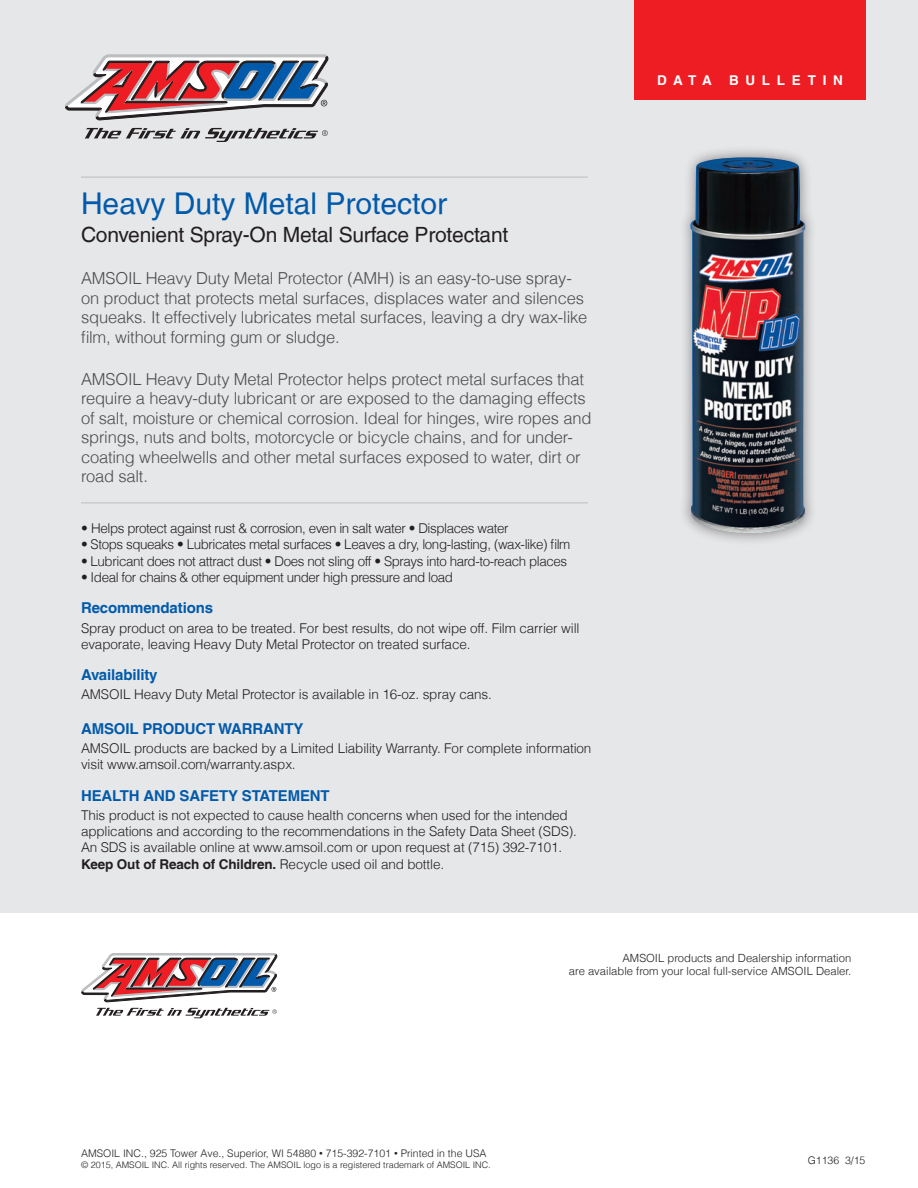
<style>
.page{position:relative;width:918px;height:1188px;background:#fff}
.page>*{position:absolute;margin:0;border:0;box-sizing:border-box;transform-origin:0 0}
.t1{font:30px "Helvetica LT";color:#015aaa}
.t2{font:21px "Helvetica LT";letter-spacing:-.01em;color:#231f20}
.t3{font:300 16.5px/19.5px "Helvetica LT";letter-spacing:-.01em;color:#4b4c4d}
.t4{font:700 15px "Helvetica LT";letter-spacing:-.01em;color:#015aaa}
.t5{font:300 13.5px/16.2px "Helvetica LT";letter-spacing:-.01em;color:#231f20}
.t6{font:300 13.5px "Helvetica LT";letter-spacing:-.03em;color:#231f20}
.t7{font:700 13.5px "Helvetica LT";letter-spacing:.5em;color:#fff}
.t8{font:300 11.25px/12.8px "Helvetica LT";color:#231f20;text-align:right}
.t9{font:300 10.5px "Helvetica LT";color:#231f20}
.t10{font:300 9px "Helvetica LT";color:#231f20}
.s1{font-weight:700}
.s2{font-size:7.5px}
</style>
<div class="page">
<div style="left:0;top:0;width:918px;height:913px;background:#e6e7e9"></div>
<svg style="left:81px;top:953px;width:196px;height:65px"></svg>
<hr style="left:81px;top:502px;width:507px;height:1px;background:#bcbdc0">
<hr style="left:81px;top:177px;width:507px;height:1px;background:#bcbdc0">
<div style="left:634px;top:0;width:232px;height:100px;background:#ee1d23"></div>
<div style="left:678px;top:145px;width:139px;height:401px;background:#231f20;opacity:.5"></div>
<img style="left:690px;top:157px;width:116px;height:377px">
<svg style="left:65px;top:55px;width:263px;height:87px"></svg>
<h1 class="t1" style="left:81px;top:186px;width:368px">Heavy Duty Metal Protector</h1>
<h2 class="t2" style="left:81px;top:222px;width:429px">Convenient Spray-On Metal Surface Protectant</h2>
<p class="t3" style="left:81px;top:268px;width:508px">AMSOIL Heavy Duty Metal Protector (AMH) is an easy-to-use spray&shy;on product that protects metal surfaces, displaces water and silences squeaks. It effectively lubricates metal surfaces, leaving a dry wax-like film, without forming gum or sludge.</p>
<p class="t3" style="left:81px;top:369px;width:512px">AMSOIL Heavy Duty Metal Protector helps protect metal surfaces that require a heavy-duty lubricant or are exposed to the damaging effects of salt, moisture or chemical corrosion. Ideal for hinges, wire ropes and springs, nuts and bolts, motorcycle or bicycle chains, and for under&shy;coating wheelwells and other metal surfaces exposed to water, dirt or road salt.</p>
<p class="t6" style="left:81px;top:520px;width:429px">• Helps protect against rust &amp; corrosion, even in salt water • Displaces water</p>
<p class="t6" style="left:81px;top:536px;width:491px">• Stops squeaks • Lubricates metal surfaces • Leaves a dry, long-lasting, (wax-like) film</p>
<p class="t6" style="left:81px;top:552px;width:488px">• Lubricant does not attract dust • Does not sling off • Sprays into hard-to-reach places</p>
<p class="t6" style="left:81px;top:569px;width:373px">• Ideal for chains &amp; other equipment under high pressure and load</p>
<p class="t4" style="left:81px;top:599px;width:134px">Recommendations</p>
<p class="t5" style="left:81px;top:619px;width:500px">Spray product on area to be treated. For best results, do not wipe off. Film carrier will evaporate, leaving Heavy Duty Metal Protector on treated surface.</p>
<p class="t4" style="left:81px;top:666px;width:78px">Availability</p>
<p class="t5" style="left:81px;top:686px;width:412px">AMSOIL Heavy Duty Metal Protector is available in 16-oz. spray cans.</p>
<p class="t4" style="left:81px;top:719px;width:224px">AMSOIL PRODUCT WARRANTY</p>
<p class="t5" style="left:81px;top:740px;width:512px">AMSOIL products are backed by a Limited Liability Warranty. For complete information visit www.amsoil.com/warranty.aspx.</p>
<p class="t4" style="left:81px;top:786px;width:250px">HEALTH AND SAFETY STATEMENT</p>
<p class="t5" style="left:81px;top:807px;width:497px">This product is not expected to cause health concerns when used for the intended applications and according to the recommendations in the Safety Data Sheet (SDS).<br>An SDS is available online at www.amsoil.com or upon request at (715) 392-7101.<br><span class="s1">Keep Out of Reach of Children.</span> Recycle used oil and bottle.</p>
<p class="t7" style="left:657px;top:72px;width:56px">DATA</p>
<p class="t7" style="left:729px;top:72px;width:115px">BULLETIN</p>
<p class="t9" style="left:81px;top:1147px;width:407px">AMSOIL INC., 925 Tower Ave., Superior, WI 54880 <span class="s2">•</span> 715-392-7101 <span class="s2">•</span> Printed in the USA</p>
<p class="t10" style="left:81px;top:1159px;width:411px">© 2015, AMSOIL INC. All rights reserved. The AMSOIL logo is a registered trademark of AMSOIL INC.</p>
<p class="t8" style="left:569px;top:952px;width:284px">AMSOIL products and Dealership information<br>are available from your local full-service AMSOIL Dealer.</p>
<p class="t9" style="left:808px;top:1153px;width:59px">G1136 3/15</p>
</div>
